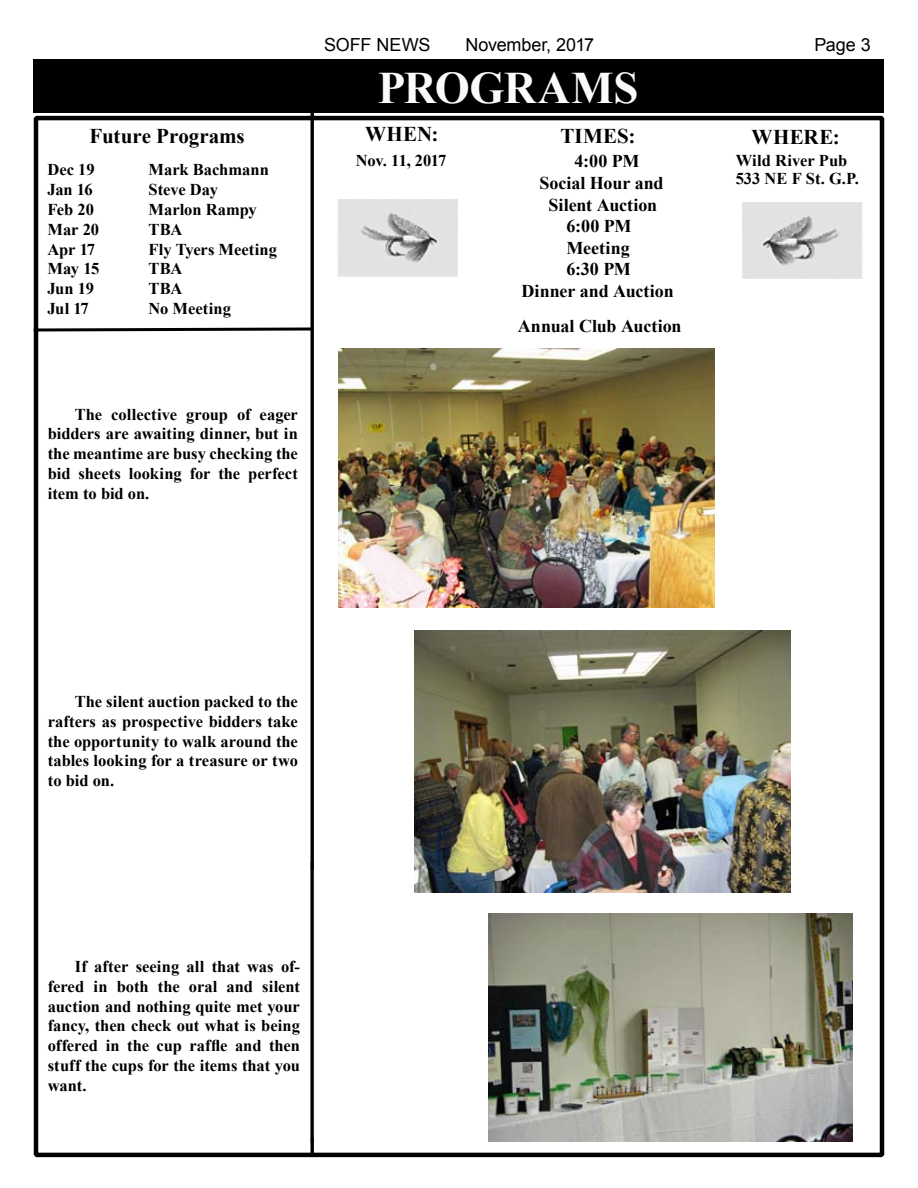
<style>
.page{position:relative;width:918px;height:1188px;background:#fff}
.page>*{position:absolute;margin:0;border:0;box-sizing:border-box;transform-origin:0 0}
.t1{font:700 45px "Times New Roman";letter-spacing:-.005em;color:#fafbfb}
.t2{font:700 21px "Times New Roman";color:#000}
.t3{font:700 18px "Times New Roman";letter-spacing:-.005em;color:#000}
.t4{font:18px "Arial";letter-spacing:-.005em;color:#000}
.t5{font:700 16.5px/19.8px "Times New Roman";color:#000;text-align:justify}
.t6{font:700 16.5px "Times New Roman";letter-spacing:-.025em;color:#000}
</style>
<div class="page">
<div style="left:34px;top:59px;width:850px;height:54px;background:#000"></div>
<div style="left:34px;top:116px;width:850px;height:1041px;border:4px solid #000"></div>
<svg style="left:33px;top:326px;width:278px;height:7px"></svg>
<img style="left:338px;top:200px;width:119px;height:76px">
<img style="left:742px;top:203px;width:121px;height:75px">
<hr style="left:311px;top:111px;width:3px;height:1043px;background:#000">
<img style="left:339px;top:348px;width:376px;height:260px">
<img style="left:414px;top:631px;width:376px;height:261px">
<img style="left:488px;top:914px;width:365px;height:228px">
<p class="t2" style="left:89px;top:122px;width:157px">Future Programs</p>
<p class="t5" style="left:47px;top:159px;width:49px">Dec 19</p>
<p class="t5" style="left:149px;top:159px;width:122px">Mark Bachmann</p>
<p class="t5" style="left:47px;top:179px;width:47px">Jan 16</p>
<p class="t5" style="left:149px;top:179px;width:71px">Steve Day</p>
<p class="t5" style="left:47px;top:199px;width:48px">Feb 20</p>
<p class="t5" style="left:149px;top:199px;width:110px">Marlon Rampy</p>
<p class="t5" style="left:47px;top:219px;width:53px">Mar 20</p>
<p class="t5" style="left:149px;top:219px;width:35px">TBA</p>
<p class="t5" style="left:47px;top:239px;width:49px">Apr 17</p>
<p class="t5" style="left:149px;top:239px;width:130px">Fly Tyers Meeting</p>
<p class="t5" style="left:47px;top:258px;width:54px">May 15</p>
<p class="t5" style="left:149px;top:258px;width:35px">TBA</p>
<p class="t5" style="left:47px;top:278px;width:48px">Jun 19</p>
<p class="t5" style="left:149px;top:278px;width:35px">TBA</p>
<p class="t5" style="left:47px;top:298px;width:43px">Jul 17</p>
<p class="t5" style="left:149px;top:298px;width:84px">No Meeting</p>
<p class="t4" style="left:324px;top:32px;width:108px">SOFF NEWS</p>
<p class="t4" style="left:465px;top:32px;width:130px">November, 2017</p>
<p class="t4" style="left:814px;top:32px;width:58px">Page 3</p>
<h1 class="t1" style="left:378px;top:56px;width:262px">PROGRAMS</h1>
<p class="t2" style="left:365px;top:120px;width:75px">WHEN:</p>
<p class="t2" style="left:560px;top:122px;width:77px">TIMES:</p>
<p class="t2" style="left:752px;top:123px;width:90px">WHERE:</p>
<p class="t6" style="left:356px;top:149px;width:92px">Nov. 11, 2017</p>
<p class="t5" style="left:736px;top:151px;width:125px;line-height:18px">Wild River Pub<br>533 NE F St. G.P.</p>
<p class="t3" style="left:575px;top:149px;width:66px">4:00 PM</p>
<p class="t3" style="left:540px;top:171px;width:126px">Social Hour and</p>
<p class="t3" style="left:549px;top:192px;width:110px">Silent Auction</p>
<p class="t3" style="left:567px;top:214px;width:66px">6:00 PM</p>
<p class="t3" style="left:567px;top:235px;width:65px">Meeting</p>
<p class="t3" style="left:567px;top:257px;width:66px">6:30 PM</p>
<p class="t3" style="left:522px;top:279px;width:154px">Dinner and Auction</p>
<p class="t3" style="left:518px;top:313px;width:165px">Annual Club Auction</p>
<p class="t5" style="left:48px;top:404px;width:252px;text-indent:27px">The collective group of eager bidders are awaiting dinner, but in the meantime are busy checking the bid sheets looking for the perfect item to bid on.</p>
<p class="t5" style="left:48px;top:691px;width:252px;text-indent:27px">The silent auction packed to the rafters as prospective bidders take the opportunity to walk around the tables looking for a treasure or two to bid on.</p>
<p class="t5" style="left:48px;top:956px;width:254px;text-indent:27px">If after seeing all that was of&shy;fered in both the oral and silent auction and nothing quite met your fancy, then check out what is being offered in the cup raffle and then stuff the cups for the items that you want.</p>
</div>
